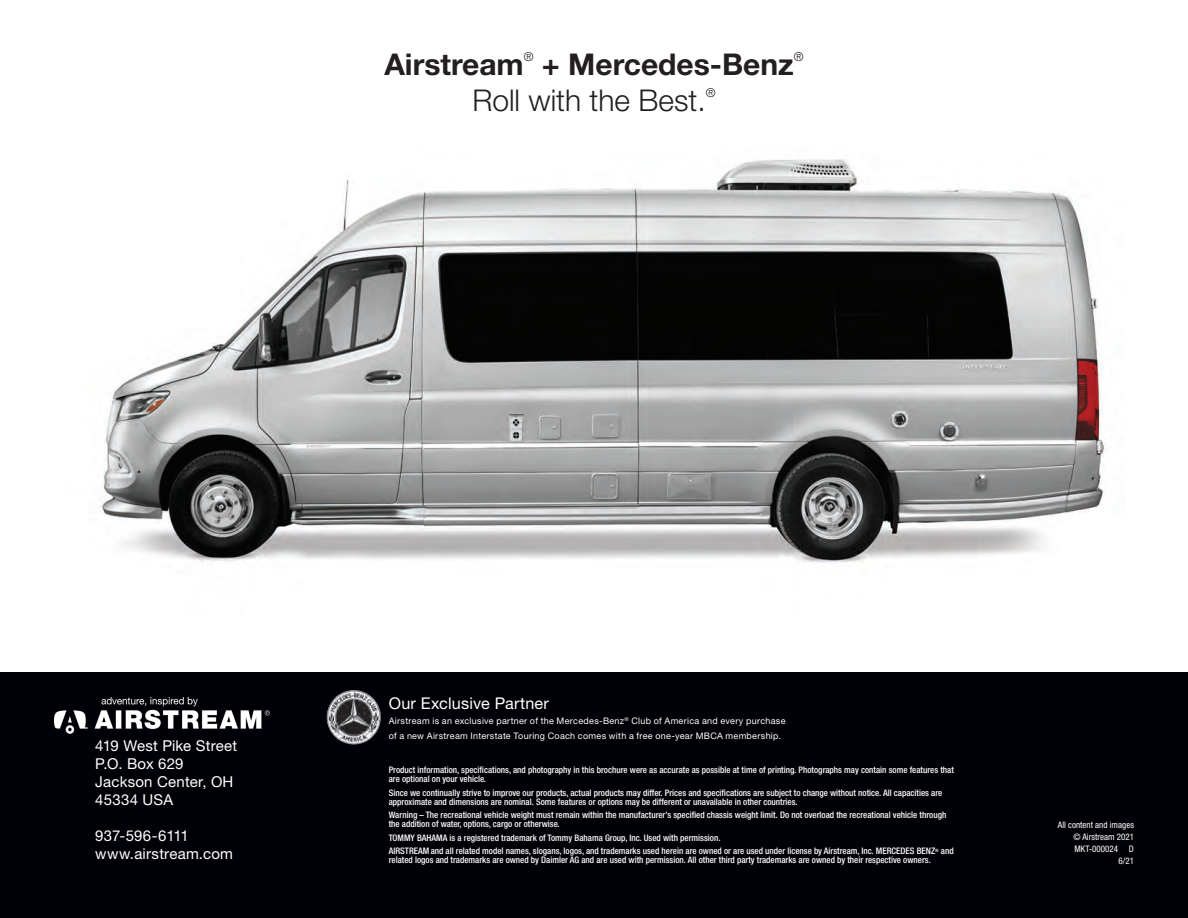
<style>
.page{position:relative;width:1188px;height:918px;background:#fff}
.page>*{position:absolute;margin:0;border:0;box-sizing:border-box;transform-origin:0 0}
.t1{font:700 30px "Helvetica Neue LT Std";color:#231f20}
.t2{font:300 30px "Helvetica Neue LT Std";color:#231f20}
.Paragraph_Style_1{font:16.2px "Helvetica Neue LT Std";letter-spacing:.01em;color:#fff}
.Paragraph_Style_1-2{font:15px/18px "Helvetica Neue LT Std";letter-spacing:.015em;color:#fff}
.t3{font:300 12.3px "Helvetica Neue LT Std";color:#231f20}
.Centered_Caption{font:500 condensed 9px/9px "Helvetica Neue LT Std";color:#fff}
.Paragraph_Style_1-3{font:9px/15px "Helvetica Neue LT Std";letter-spacing:.03em;color:#fff}
.Centered_Caption-2{font:condensed 9px/12px "Helvetica Neue LT Std";color:#fff;text-align:right}
</style>
<div class="page">
<img style="left:99px;top:159px;width:1008px;height:404px">
<div style="left:0;top:673px;width:1188px;height:245px;background:#000007"></div>
<img style="left:326px;top:690px;width:55px;height:55px">
<img style="left:54px;top:698px;width:216px;height:36px">
<p class="t1" style="left:384px;top:46px;width:141px">Airstream</p>
<p class="t3" style="left:524px;top:49px;width:11px">®</p>
<p class="t1" style="left:542px;top:46px;width:253px">+ Mercedes-Benz</p>
<p class="t3" style="left:794px;top:49px;width:11px">®</p>
<p class="t2" style="left:472px;top:82px;width:235px">Roll with the Best.</p>
<p class="t3" style="left:706px;top:85px;width:11px">®</p>
<p class="Paragraph_Style_1" style="left:389px;top:694px;width:162px">Our Exclusive Partner</p>
<p class="Paragraph_Style_1-3" style="left:389px;top:714px;width:398px">Airstream is an exclusive partner of the Mercedes-Benz<sup>®</sup> Club of America and every purchase of a new Airstream Interstate Touring Coach comes with a free one-year MBCA membership.</p>
<p class="Paragraph_Style_1-2" style="left:95px;top:736px;width:143px">419 West Pike Street<br>P.O. Box 629<br>Jackson Center, OH<br>45334 USA</p>
<p class="Paragraph_Style_1-2" style="left:95px;top:826px;width:139px">937-596-6111 www.airstream.com</p>
<p class="Centered_Caption-2" style="left:1058px;top:819px;width:78px">All content and images © Airstream 2021</p>
<p class="Centered_Caption" style="left:389px;top:766px;width:567px">Product information, specifications, and photography in this brochure were as accurate as possible at time of printing. Photographs may contain some features that are optional on your vehicle.</p>
<p class="Centered_Caption" style="left:389px;top:788px;width:555px">Since we continually strive to improve our products, actual products may differ. Prices and specifications are subject to change without notice. All capacities are approximate and dimensions are nominal. Some features or options may be different or unavailable in other countries.</p>
<p class="Centered_Caption" style="left:389px;top:811px;width:559px">Warning – The recreational vehicle weight must remain within the manufacturer’s specified chassis weight limit. Do not overload the recreational vehicle through the addition of water, options, cargo or otherwise.</p>
<p class="Centered_Caption" style="left:389px;top:833px;width:333px">TOMMY BAHAMA is a registered trademark of Tommy Bahama Group, Inc. Used with permission.</p>
<p class="Centered_Caption" style="left:389px;top:847px;width:566px">AIRSTREAMand all related model names, slogans, logos, and trademarks used herein are owned or are used under license by Airstream, Inc. MERCEDES BENZ<sup>®</sup> and related logos and trademarks are owned by Daimler AG and are used with permission. All other third party trademarks are owned by their respective owners.</p>
<p class="Centered_Caption-2" style="left:1075px;top:843px;width:61px">MKT-000024 D</p>
<p class="Centered_Caption-2" style="left:1119px;top:855px;width:17px">6/21</p>
</div>
